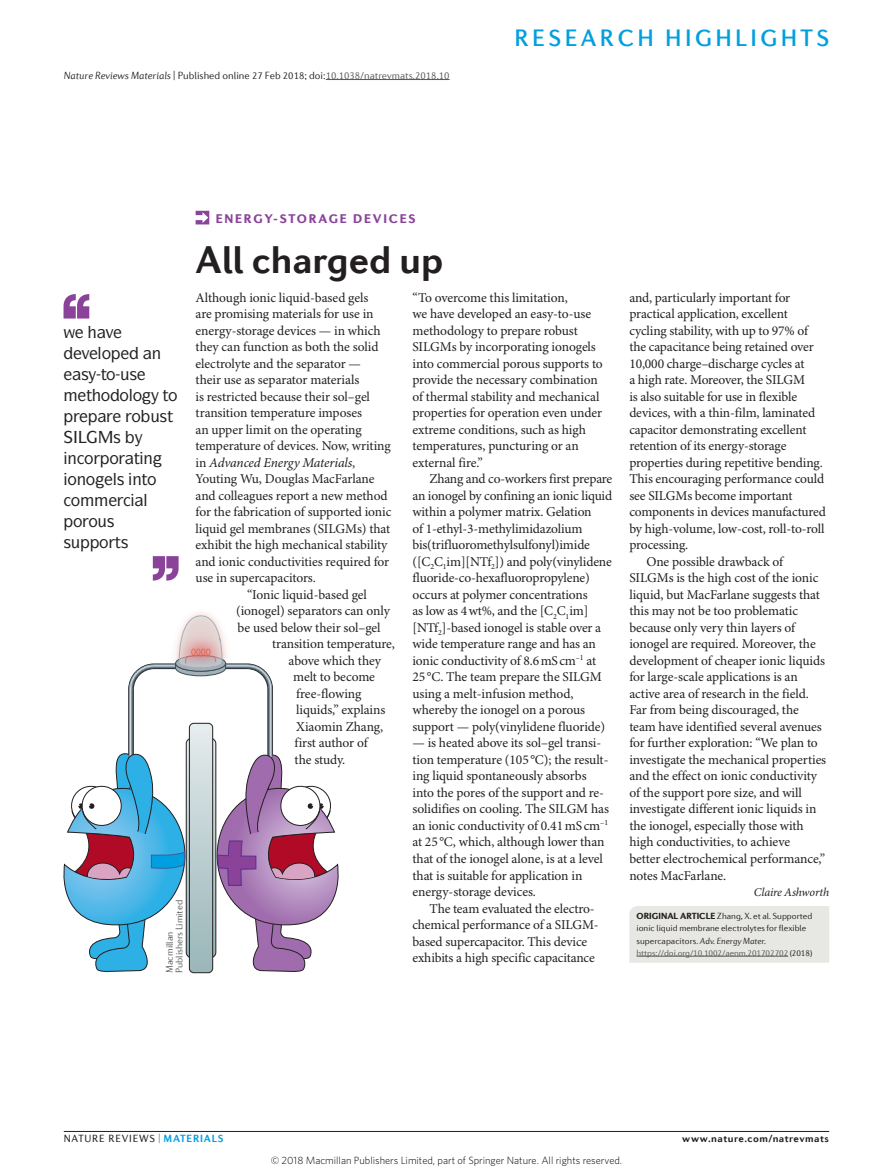
<style>
.page{position:relative;width:893px;height:1174px;background:#fff}
.page>*{position:absolute;margin:0;border:0;box-sizing:border-box;transform-origin:0 0}
.Title{font:700 39px "Diverda Sans Com";color:#231f20}
.t1{font:500 24px "Diverda Sans Com";letter-spacing:.14em;color:#009fdf}
.Pull_quote{font:500 16.5px/21px "ITC Symbol Std";color:#231f20}
.Body_text{font:13.5px/16.5px "Minion Pro";letter-spacing:-.01em;color:#231f20}
.Body_first{font:13.5px/16.5px "Minion Pro";letter-spacing:-.005em;color:#231f20}
.Strapline{font:900 12.75px "Diverda Sans Com";letter-spacing:.14em;color:#8a4399}
.Author{font:italic 12px "Minion Pro";letter-spacing:-.015em;color:#231f20}
.AOP_line{font:300 10.5px "Diverda Sans Com";color:#231f20}
.t2{font:300 10.5px "Whitney";color:#000}
.t3{font:700 10.5px "Diverda Sans Com";letter-spacing:.045em;color:#231f20}
.t4{font:10.5px "Diverda Sans Com";letter-spacing:.075em;color:#231f20}
.Credit_line{font:300 9.75px "Diverda Sans Com";letter-spacing:-.005em;color:#57585a}
.Info_box_text{font:300 9px/12px "Diverda Sans Com";color:#231f20}
.s1{font-style:italic}
.s2{color:#57585a}
.s3{font-weight:900}
.s4{font-weight:700;color:#009fdf}
</style>
<div class="page">
<hr style="left:64px;top:1131px;width:765px;height:1px;background:#231f20">
<svg style="left:63px;top:615px;width:276px;height:357px"></svg>
<svg style="left:153px;top:556px;width:26px;height:24px"></svg>
<svg style="left:64px;top:294px;width:25px;height:24px"></svg>
<svg style="left:196px;top:211px;width:13px;height:13px"></svg>
<div style="left:629px;top:906px;width:200px;height:56px;background:#e7e7e3"></div>
<hr style="left:637px;top:956px;width:151px;height:1px;background:#57585a">
<hr style="left:326px;top:79px;width:124px;height:1px;background:#57585a">
<p class="AOP_line" style="left:64px;top:69px;width:387px"><span class="s1">Nature Reviews Materials</span> | Published online 27 Feb 2018; doi:<span class="s2">10.1038/natrevmats.2018.10</span></p>
<p class="Strapline" style="left:216px;top:211px;width:201px">ENERGY-STORAGE DEVICES</p>
<p class="Title" style="left:196px;top:237px;width:249px">All charged up</p>
<h2 class="t1" style="left:514px;top:24px;width:316px">RESEARCH HIGHLIGHTS</h2>
<p class="Pull_quote" style="left:81px;top:342px;width:31px">❖ ●□</p>
<p class="Pull_quote" style="left:152px;top:342px;width:11px">■</p>
<p class="Pull_quote" style="left:81px;top:363px;width:57px">▲ ▼□◆▲</p>
<p class="Pull_quote" style="left:86px;top:384px;width:93px">▼ □ □●□ ▼□</p>
<p class="Pull_quote" style="left:131px;top:405px;width:43px">□ ◆▲▼</p>
<p class="Pull_quote" style="left:68px;top:447px;width:87px">■□ □ ▼■</p>
<p class="Pull_quote" style="left:68px;top:468px;width:91px">□■□ ●▲ ■▼□ □</p>
<p class="Pull_quote" style="left:143px;top:489px;width:6px">●</p>
<p class="Pull_quote" style="left:73px;top:510px;width:43px">□ □◆▲</p>
<p class="Pull_quote" style="left:64px;top:531px;width:66px">▲◆ □ ▼▲</p>
<p class="Body_first" style="left:196px;top:290px;width:197px">Although ionic liquid-based gels<br>are promising materials for use in energy-storage devices — in which they can function as both the solid electrolyte and the separator —<br>their use as separator materials<br>is restricted because their sol–gel transition temperature imposes<br>an upper limit on the operating temperature of devices. Now, writing in <span class="s1">Advanced Energy Materials</span>, Youting Wu, Douglas MacFarlane and colleagues report a new method for the fabrication of supported ionic liquid gel membranes (SILGMs) that exhibit the high mechanical stability and ionic conductivities required for use in supercapacitors.</p>
<p class="Body_text" style="left:247px;top:587px;width:121px">“Ionic liquid-based gel</p>
<p class="Body_text" style="left:236px;top:603px;width:155px">(ionogel) separators can only</p>
<p class="Body_text" style="left:238px;top:620px;width:145px">be used below their sol–gel</p>
<p class="Body_text" style="left:272px;top:636px;width:124px">transition temperature,</p>
<p class="Body_text" style="left:289px;top:653px;width:94px">above which they</p>
<p class="Body_text" style="left:293px;top:669px;width:83px">melt to become</p>
<p class="Body_text" style="left:296px;top:686px;width:67px">free-flowing</p>
<p class="Body_text" style="left:296px;top:702px;width:91px">liquids,” explains</p>
<p class="Body_text" style="left:296px;top:719px;width:89px">Xiaomin Zhang,</p>
<p class="Body_text" style="left:295px;top:735px;width:75px">first author of</p>
<p class="Body_text" style="left:295px;top:752px;width:52px">the study.</p>
<p class="Credit_line" style="left:174px;top:973px;width:75px;rotate:-90deg">Publishers Limited</p>
<p class="Credit_line" style="left:164px;top:973px;width:43px;rotate:-90deg">Macmillan</p>
<p class="Body_text" style="left:412px;top:290px;width:192px">“To overcome this limitation,<br>we have developed an easy-to-use methodology to prepare robust<br>SILGMs by incorporating ionogels into commercial porous supports to provide the necessary combination of thermal stability and mechanical properties for operation even under extreme conditions, such as high temperatures, puncturing or an external fire.”</p>
<p class="Body_text" style="left:412px;top:471px;width:201px;text-indent:17px">Zhang and co-workers first prepare an ionogel by confining an ionic liquid within a polymer matrix. Gelation<br>of 1-ethyl-3-methylimidazolium bis(trifluoromethylsulfonyl)imide ([C<sub>2</sub>C<sub>1</sub>im][NTf<sub>2</sub>]) and poly(vinylidene fluoride-co-hexafluoropropylene) occurs at polymer concentrations<br>as low as 4wt%, and the [C<sub>2</sub>C<sub>1</sub>im] [NTf<sub>2</sub>]-based ionogel is stable over a wide temperature range and has an ionic conductivity of 8.6mScm<sup>–1</sup> at 25°C. The team prepare the SILGM using a melt-infusion method, whereby the ionogel on a porous support — poly(vinylidene fluoride)</p>
<p class="Body_text" style="left:412px;top:735px;width:198px">— is heated above its sol–gel transi&shy;tion temperature (105°C); the result&shy;ing liquid spontaneously absorbs into the pores of the support and re&shy;solidifies on cooling. The SILGM has an ionic conductivity of 0.41mScm<sup>–1 </sup>at 25°C, which, although lower than that of the ionogel alone, is at a level that is suitable for application in energy-storage devices.</p>
<p class="Body_text" style="left:412px;top:900px;width:188px;text-indent:17px">The team evaluated the electro&shy;chemical performance of a SILGM&shy;based supercapacitor. This device exhibits a high specific capacitance</p>
<p class="Body_text" style="left:629px;top:290px;width:198px">and, particularly important for practical application, excellent cycling stability, with up to 97% of the capacitance being retained over 10,000 charge–discharge cycles at<br>a high rate. Moreover, the SILGM<br>is also suitable for use in flexible devices, with a thin-film, laminated capacitor demonstrating excellent retention of its energy-storage properties during repetitive bending.<br>This encouraging performance could see SILGMs become important components in devices manufactured by high-volume, low-cost, roll-to-roll processing.</p>
<p class="Body_text" style="left:629px;top:554px;width:198px;text-indent:17px">One possible drawback of SILGMs is the high cost of the ionic liquid, but MacFarlane suggests that this may not be too problematic because only very thin layers of ionogel are required. Moreover, the development of cheaper ionic liquids for large-scale applications is an active area of research in the field.<br>Far from being discouraged, the team have identified several avenues for further exploration: “We plan to investigate the mechanical properties and the effect on ionic conductivity of the support pore size, and will investigate different ionic liquids in the ionogel, especially those with high conductivities, to achieve<br>better electrochemical performance,” notes MacFarlane.</p>
<p class="Author" style="left:754px;top:885px;width:77px">Claire Ashworth</p>
<p class="Info_box_text" style="left:637px;top:910px;width:177px"><span class="s3">ORIGINAL ARTICLE</span> Zhang, X. et al. Supported ionic liquid membrane electrolytes for flexible supercapacitors. <span class="s1">Adv. Energy Mater. </span><span class="s2">https://doi.org/10.1002/aenm.201702702</span> (2018)</p>
<p class="t4" style="left:64px;top:1132px;width:161px">NATURE REVIEWS | <span class="s4">MATERIALS</span></p>
<p class="t3" style="left:682px;top:1132px;width:148px">www.nature.com/natrevmats</p>
<p class="t2" style="left:271px;top:1153px;width:353px">© 2018 Macmillan Publishers Limited, part of Springer Nature. All rights reserved.</p>
</div>
